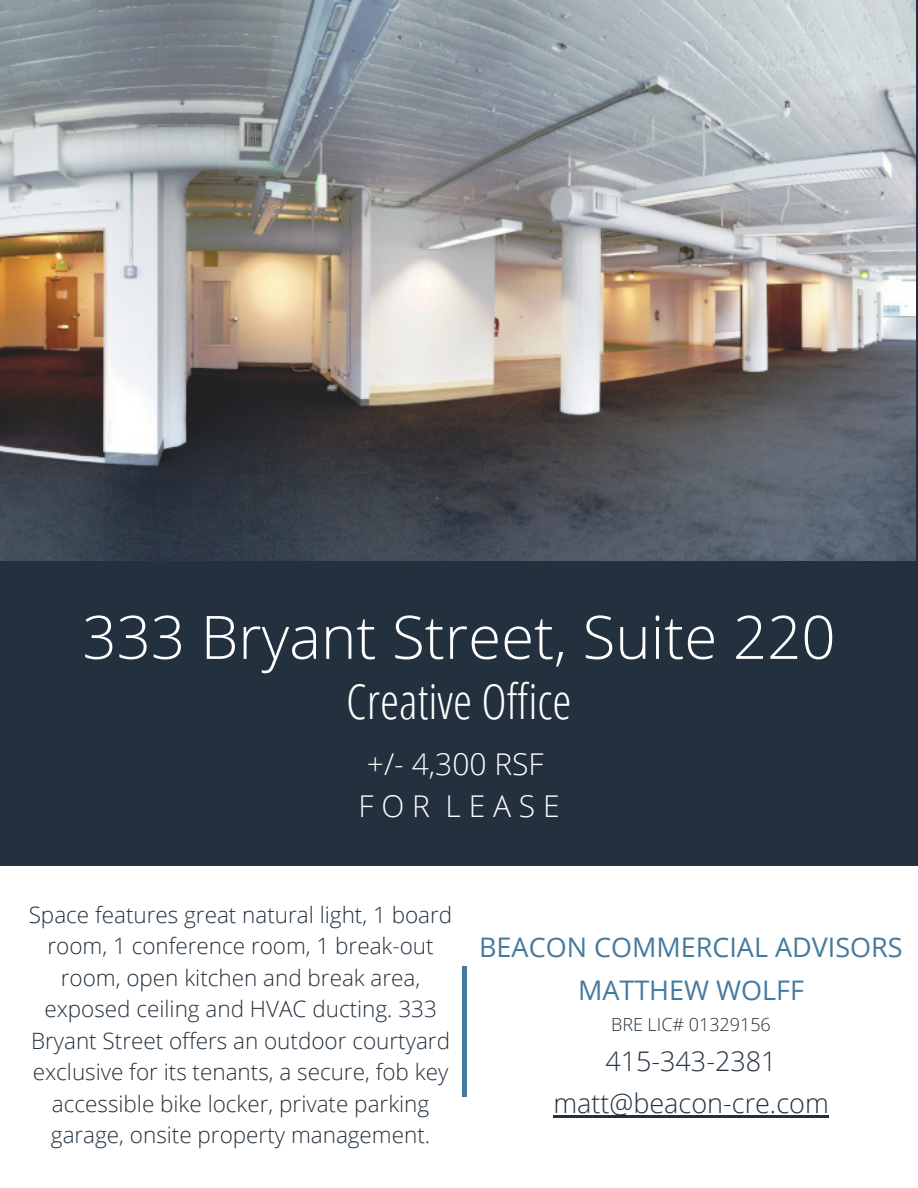
<style>
.page{position:relative;width:918px;height:1188px;background:#fff}
.page>*{position:absolute;margin:0;border:0;box-sizing:border-box;transform-origin:0 0}
.t1{font:300 60px "Open Sans";color:#fff}
.t2{font:300 48.75px "Open Sans Condensed";color:#fff}
.t3{font:300 30px "Open Sans";letter-spacing:.26em;color:#fff}
.t4{font:27px "Open Sans";color:#457a9f}
.t5{font:300 27px "Open Sans";color:#23313e}
.t6{font:300 22.5px/31.5px "Open Sans";color:#23313e;text-align:center}
.t7{font:300 18px "Open Sans";color:#23313e}
</style>
<div class="page">
<div style="left:0;top:0;width:918px;height:866px;background:#23313e"></div>
<hr style="left:553px;top:1116px;width:276px;height:2px;background:#23313e">
<div style="left:462px;top:966px;width:5px;height:130px;background:#457a9f"></div>
<img style="left:0;top:0;width:916px;height:560px">
<p class="t1" style="left:82px;top:595px;width:755px">333 Bryant Street, Suite 220</p>
<p class="t2" style="left:346px;top:667px;width:227px">Creative Office</p>
<p class="t3" style="left:367px;top:743px;width:178px">+/- 4,300 RSF</p>
<p class="t3" style="left:359px;top:785px;width:202px">FOR LEASE</p>
<p class="t6" style="left:29px;top:898px;width:425px">Space features great natural light, 1 board room, 1 conference room, 1 break-out room, open kitchen and break area, exposed ceiling and HVAC ducting. 333<br>Bryant Street offers an outdoor courtyard exclusive for its tenants, a secure, fob key accessible bike locker, private parking garage, onsite property management.</p>
<p class="t4" style="left:479px;top:928px;width:425px">BEACON COMMERCIAL ADVISORS</p>
<p class="t4" style="left:578px;top:971px;width:228px">MATTHEW WOLFF</p>
<p class="t7" style="left:611px;top:1012px;width:161px">BRE LIC# 01329156</p>
<p class="t5" style="left:605px;top:1042px;width:173px">415-343-2381</p>
<p class="t5" style="left:553px;top:1085px;width:277px">matt@beacon-cre.com</p>
</div>
